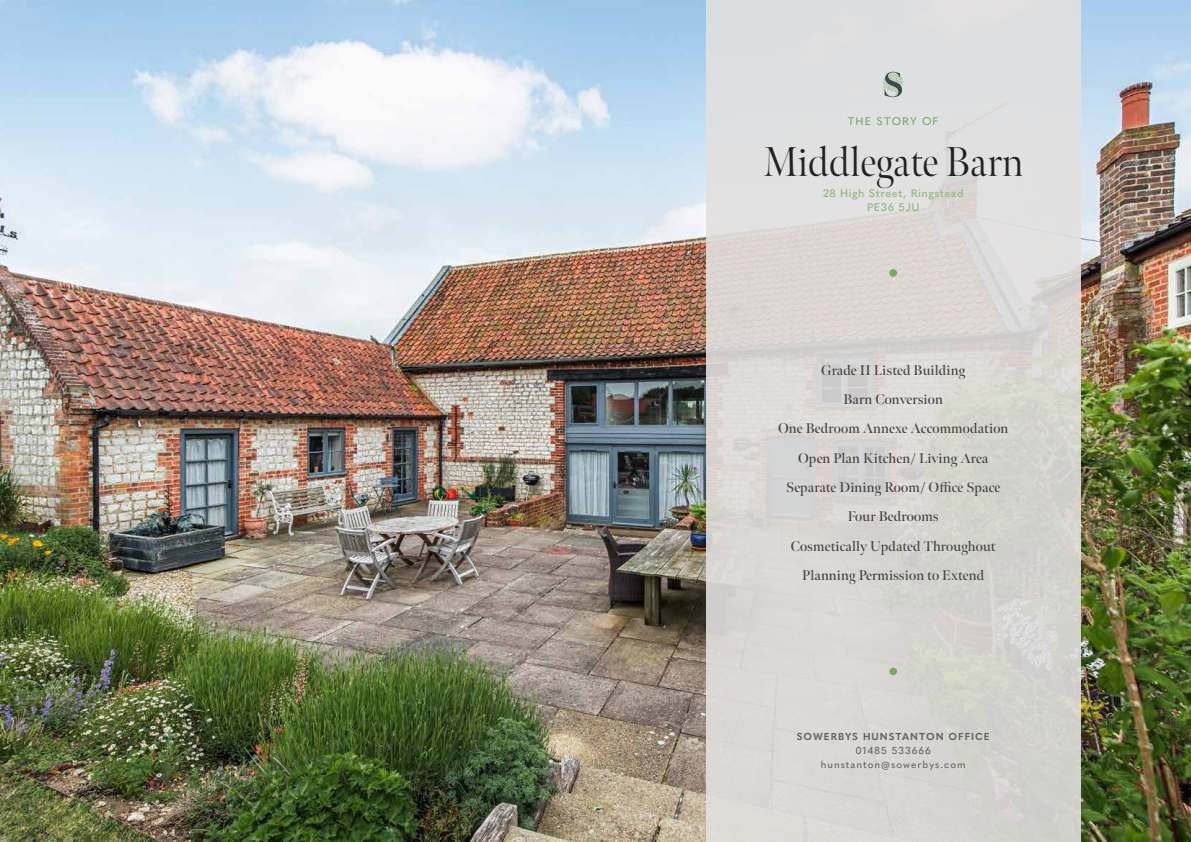
<style>
.page{position:relative;width:1191px;height:842px;background:#fff}
.page>*{position:absolute;margin:0;border:0;box-sizing:border-box;transform-origin:0 0}
.t1{font:300 41.5px "Meno Banner";color:#222223}
.t2{font:600 14px/29.3px "Meno Banner";letter-spacing:.01em;color:#434141;text-align:center}
.t3{font:600 11px/14px "Quasimoda";letter-spacing:.05em;color:#96ba81;text-align:center}
.t4{font:500 11px "Quasimoda";letter-spacing:.1em;color:#76aa62}
.t5{font:500 10px/14px "Quasimoda";letter-spacing:.1em;color:#5e6662;text-align:center}
.t6{font:700 10px "Quasimoda";letter-spacing:.1em;color:#5e6662}
</style>
<div class="page">
<img style="left:0;top:0;width:1191px;height:842px">
<div style="left:706px;top:0;width:374px;height:842px;background:linear-gradient(to right,#dcd9d8,#d7d7d3)"></div>
<div style="left:889px;top:269px;width:8px;height:8px;background:#76aa62;border-radius:50%"></div>
<div style="left:889px;top:668px;width:8px;height:7px;background:#76aa62;border-radius:50%"></div>
<svg style="left:882px;top:72px;width:21px;height:25px"></svg>
<p class="t4" style="left:848px;top:113px;width:92px">THE STORY OF</p>
<h1 class="t1" style="left:763px;top:137px;width:261px">Middlegate Barn</h1>
<p class="t3" style="left:823px;top:186px;width:142px">28 High Street, Ringstead<br>PE36 5JU</p>
<p class="t2" style="left:778px;top:355px;width:232px">Grade II Listed Building<br>Barn Conversion<br>One Bedroom Annexe Accommodation<br>Open Plan Kitchen/ Living Area<br>Separate Dining Room/ Office Space<br>Four Bedrooms<br>Cosmetically Updated Throughout<br>Planning Permission to Extend</p>
<p class="t6" style="left:797px;top:728px;width:194px">SOWERBYS HUNSTANTON OFFICE</p>
<p class="t5" style="left:820px;top:742px;width:147px">01485 533666 hunstanton@sowerbys.com</p>
</div>
